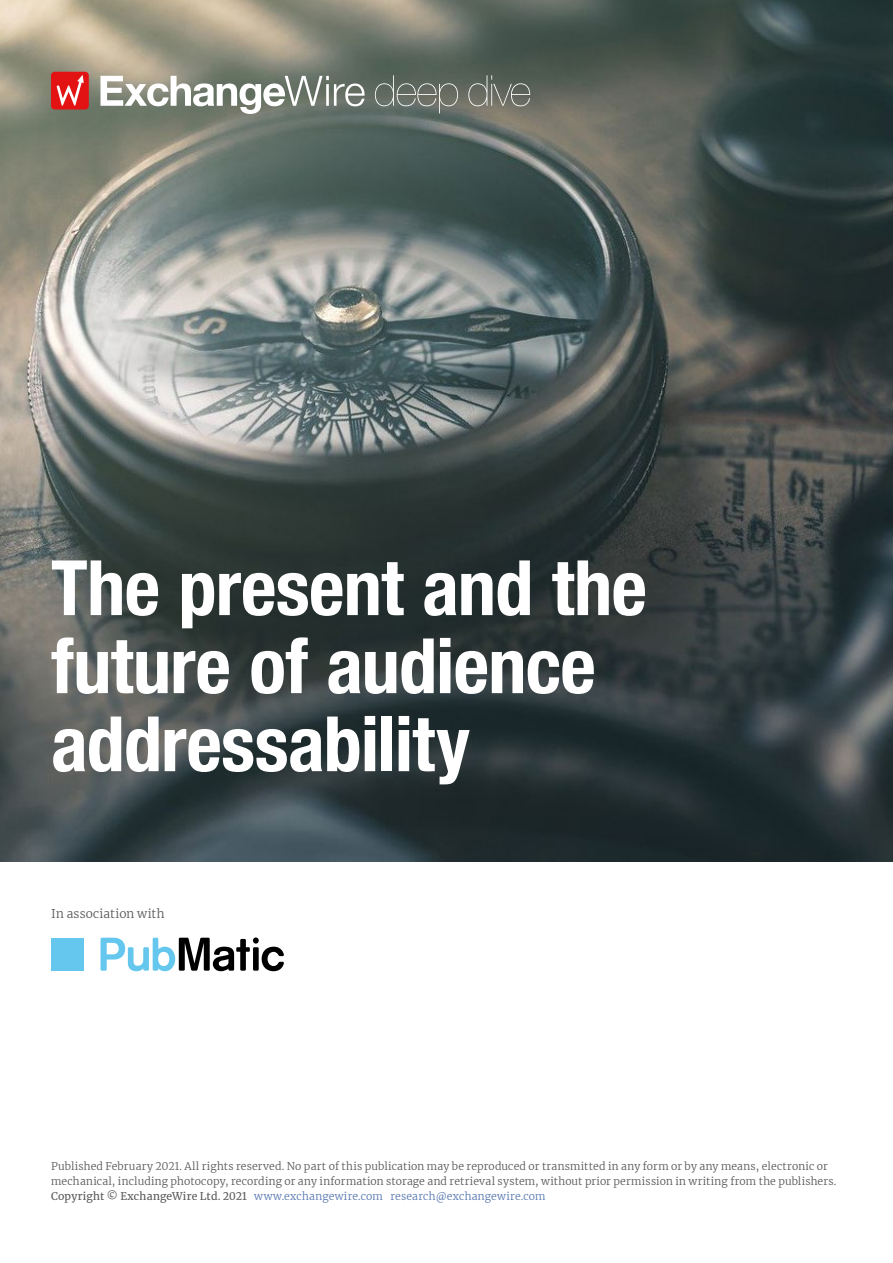
<style>
.page{position:relative;width:893px;height:1263px;background:#fff}
.page>*{position:absolute;margin:0;border:0;box-sizing:border-box;transform-origin:0 0}
.t1{font:700 condensed 76.5px/78px "Helvetica Neue";letter-spacing:-.01em;color:#fff}
.t2{font:300 12px "Merriweather";letter-spacing:.015em;color:#575756}
.t3{font:300 10.5px/14.9px "Merriweather";letter-spacing:.015em;color:#575756}
.s1{font-weight:400}
.s2{color:#5576af}
</style>
<div class="page">
<img style="left:0;top:0;width:893px;height:861px">
<svg style="left:101px;top:937px;width:183px;height:34px"></svg>
<div style="left:51px;top:938px;width:33px;height:33px;background:#65c7ed"></div>
<svg style="left:375px;top:75px;width:83px;height:38px;background:#6f776f"></svg>
<svg style="left:468px;top:75px;width:62px;height:31px;background:#70766d"></svg>
<svg style="left:100px;top:76px;width:265px;height:38px"></svg>
<svg style="left:51px;top:72px;width:38px;height:37px"></svg>
<h1 class="t1" style="left:51px;top:544px;width:597px">The present and the future of audience addressability</h1>
<p class="t2" style="left:51px;top:905px;width:115px">In association with</p>
<p class="t3" style="left:51px;top:1159px;width:787px">Published February 2021. All rights reserved. No part of this publication may be reproduced or transmitted in any form or by any means, electronic or mechanical, including photocopy, recording or any information storage and retrieval system, without prior permission in writing from the publishers.<br><span class="s1">Copyright © ExchangeWire Ltd. 2021</span> <span class="s2">www.exchangewire.com research@exchangewire.com</span></p>
</div>
